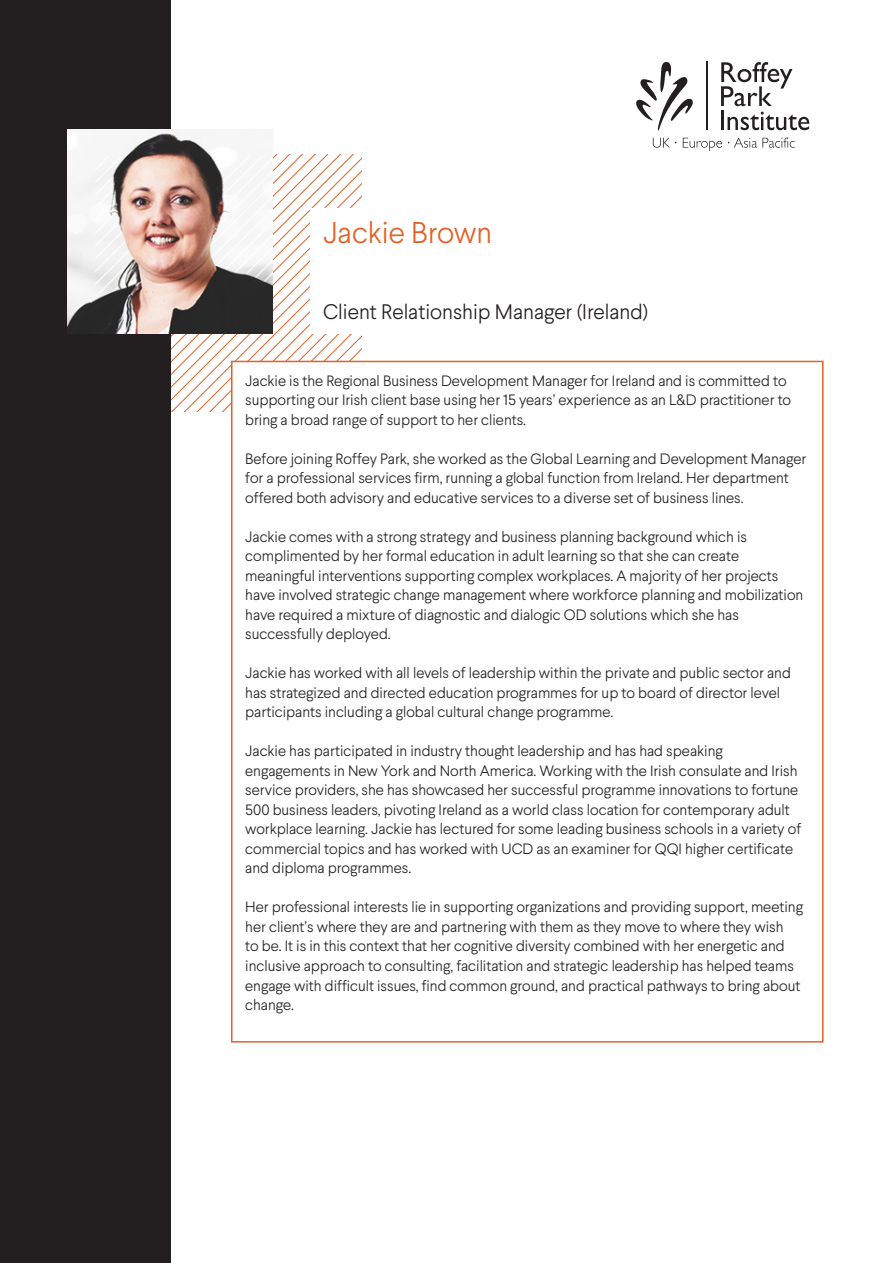
<style>
.page{position:relative;width:893px;height:1263px;background:#fff}
.page>*{position:absolute;margin:0;border:0;box-sizing:border-box;transform-origin:0 0}
.Name{font:300 30px "Larsseit";color:#e26125}
.JobTitle{font:300 21px "Larsseit";color:#231f20}
.Basic_Bio{font:300 15px/19.5px "Larsseit";color:#231f20}
</style>
<div class="page">
<svg style="left:170px;top:154px;width:191px;height:257px"></svg>
<div style="left:0;top:0;width:170px;height:1263px;background:#231f20"></div>
<div style="left:310px;top:208px;width:434px;height:126px;background:#fff"></div>
<div style="left:232px;top:361px;width:591px;height:681px;background:#fff"></div>
<hr style="left:706px;top:62px;width:2px;height:68px;background:#231f20">
<svg style="left:653px;top:138px;width:23px;height:10px"></svg>
<svg style="left:683px;top:138px;width:39px;height:13px"></svg>
<svg style="left:728px;top:138px;width:67px;height:10px"></svg>
<svg style="left:636px;top:62px;width:57px;height:69px"></svg>
<svg style="left:721px;top:62px;width:71px;height:44px"></svg>
<hr style="left:721px;top:110px;width:3px;height:20px;background:#231f20">
<svg style="left:728px;top:112px;width:81px;height:18px"></svg>
<img style="left:68px;top:129px;width:204px;height:205px">
<p class="Name" style="left:323px;top:213px;width:170px">Jackie Brown</p>
<p class="JobTitle" style="left:323px;top:298px;width:327px">Client Relationship Manager (Ireland)</p>
<p class="Basic_Bio" style="left:245px;top:371px;width:547px">Jackie is the Regional Business Development Manager for Ireland and is committed to supporting our Irish client base using her 15 years’ experience as an L&amp;D practitioner to bring a broad range of support to her clients.</p>
<p class="Basic_Bio" style="left:245px;top:449px;width:563px">Before joining Roffey Park, she worked as the Global Learning and Development Manager for a professional services firm, running a global function from Ireland. Her department offered both advisory and educative services to a diverse set of business lines.</p>
<p class="Basic_Bio" style="left:245px;top:527px;width:560px">Jackie comes with a strong strategy and business planning background which is complimented by her formal education in adult learning so that she can create meaningful interventions supporting complex workplaces. A majority of her projects have involved strategic change management where workforce planning and mobilization have required a mixture of diagnostic and dialogic OD solutions which she has successfully deployed.</p>
<p class="Basic_Bio" style="left:245px;top:663px;width:547px">Jackie has worked with all levels of leadership within the private and public sector and has strategized and directed education programmes for up to board of director level participants including a global cultural change programme.</p>
<p class="Basic_Bio" style="left:245px;top:741px;width:557px">Jackie has participated in industry thought leadership and has had speaking engagements in New York and North America. Working with the Irish consulate and Irish service providers, she has showcased her successful programme innovations to fortune 500 business leaders, pivoting Ireland as a world class location for contemporary adult workplace learning. Jackie has lectured for some leading business schools in a variety of commercial topics and has worked with UCD as an examiner for QQI higher certificate and diploma programmes.</p>
<p class="Basic_Bio" style="left:245px;top:897px;width:559px">Her professional interests lie in supporting organizations and providing support, meeting her client’s where they are and partnering with them as they move to where they wish<br>to be. It is in this context that her cognitive diversity combined with her energetic and inclusive approach to consulting, facilitation and strategic leadership has helped teams engage with difficult issues, find common ground, and practical pathways to bring about change.</p>
</div>
